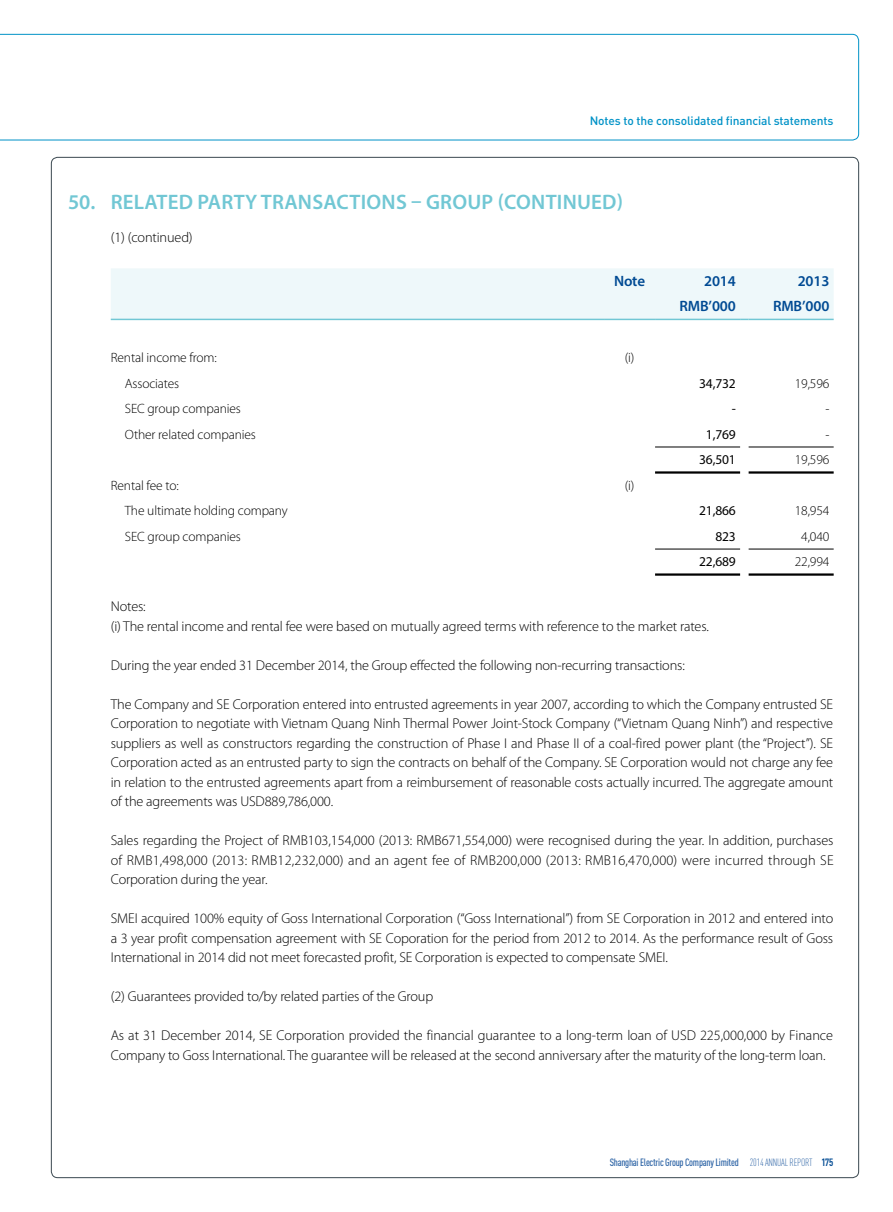
<style>
.page{position:relative;width:893px;height:1212px;background:#fff}
.page>*{position:absolute;margin:0;border:0;box-sizing:border-box;transform-origin:0 0}
.t1{font:600 21px "Myriad Pro";letter-spacing:.01em;color:#71c7d4}
.t2{font:600 15px "Myriad Pro";letter-spacing:-.01em;color:#004a93}
.t3{font:300 14.25px/19.5px "Myriad Pro";letter-spacing:-.01em;color:#000;text-align:justify}
.t4{font:300 13.5px "Myriad Pro";letter-spacing:-.01em;color:#000}
.t5{font:13.5px "Myriad Pro";letter-spacing:-.01em;color:#000}
.t6{font:500 12px "DIN";letter-spacing:-.01em;color:#0092c7}
.t7{font:500 10.5px "DIN Cond";letter-spacing:-.025em;color:#2c63a5}
.s1{font-weight:300}
.s2{font-weight:700;color:#004a93}
</style>
<div class="page">
<svg style="left:0;top:34px;width:859px;height:106px"></svg>
<hr style="left:655px;top:549px;width:85px;height:1px;background:#000">
<hr style="left:655px;top:573px;width:85px;height:3px;background:#000">
<hr style="left:749px;top:549px;width:85px;height:1px;background:#000">
<hr style="left:749px;top:573px;width:85px;height:3px;background:#000">
<div style="left:111px;top:268px;width:723px;height:52px;background:#eef8fa"></div>
<hr style="left:749px;top:319px;width:85px;height:1px;background:#71c7d4">
<hr style="left:655px;top:447px;width:85px;height:1px;background:#000">
<hr style="left:749px;top:447px;width:85px;height:1px;background:#000">
<hr style="left:655px;top:471px;width:85px;height:3px;background:#000">
<hr style="left:749px;top:471px;width:85px;height:3px;background:#000">
<p class="t6" style="left:590px;top:113px;width:245px">Notes to the consolidated financial statements</p>
<h1 class="t1" style="left:68px;top:189px;width:556px">50. RELATED PARTY TRANSACTIONS – GROUP (CONTINUED)</h1>
<p class="t3" style="left:111px;top:228px;width:83px">(1) (continued)</p>
<p class="t2" style="left:614px;top:272px;width:33px">NOTE</p>
<p class="t2" style="left:704px;top:272px;width:33px">2014</p>
<p class="t2" style="left:798px;top:272px;width:33px">2013</p>
<p class="t2" style="left:679px;top:297px;width:58px">RM B’000</p>
<p class="t2" style="left:773px;top:297px;width:58px">RM B’000</p>
<p class="t4" style="left:111px;top:350px;width:108px">Rental income from:</p>
<p class="t4" style="left:625px;top:350px;width:11px">(i)</p>
<p class="t4" style="left:125px;top:376px;width:56px">Associates</p>
<p class="t5" style="left:699px;top:375px;width:38px">34,732</p>
<p class="t4" style="left:795px;top:376px;width:36px">19,596</p>
<p class="t4" style="left:125px;top:401px;width:118px">SEC group companies</p>
<p class="t5" style="left:732px;top:400px;width:6px">-</p>
<p class="t4" style="left:825px;top:401px;width:6px">-</p>
<p class="t4" style="left:125px;top:427px;width:133px">Other related companies</p>
<p class="t5" style="left:706px;top:426px;width:31px">1,769</p>
<p class="t4" style="left:825px;top:427px;width:6px">-</p>
<p class="t5" style="left:699px;top:451px;width:38px">36,501</p>
<p class="t4" style="left:795px;top:452px;width:36px">19,596</p>
<p class="t4" style="left:111px;top:478px;width:70px">Rental fee to:</p>
<p class="t4" style="left:625px;top:478px;width:11px">(i)</p>
<p class="t4" style="left:125px;top:503px;width:164px">The ultimate holding company</p>
<p class="t5" style="left:699px;top:502px;width:38px">21,866</p>
<p class="t4" style="left:795px;top:503px;width:36px">18,954</p>
<p class="t4" style="left:125px;top:529px;width:118px">SEC group companies</p>
<p class="t5" style="left:715px;top:528px;width:22px">823</p>
<p class="t4" style="left:801px;top:529px;width:30px">4,040</p>
<p class="t5" style="left:699px;top:553px;width:38px">22,689</p>
<p class="t4" style="left:795px;top:554px;width:36px">22,994</p>
<p class="t3" style="left:111px;top:597px;width:600px">Notes:<br>(i) The rental income and rental fee were based on mutually agreed terms with reference to the market rates.</p>
<p class="t3" style="left:111px;top:656px;width:576px">During the year ended 31 December 2014, the Group effected the following non-recurring transactions:</p>
<p class="t3" style="left:111px;top:695px;width:724px">The Company and SE Corporation entered into entrusted agreements in year 2007, according to which the Company entrusted SE Corporation to negotiate with Vietnam Quang Ninh Thermal Power Joint-Stock Company (“Vietnam Quang Ninh”) and respective suppliers as well as constructors regarding the construction of Phase I and Phase II of a coal-fired power plant (the “Project”). SE Corporation acted as an entrusted party to sign the contracts on behalf of the Company. SE Corporation would not charge any fee in relation to the entrusted agreements apart from a reimbursement of reasonable costs actually incurred. The aggregate amount of the agreements was USD889,786,000.</p>
<p class="t3" style="left:111px;top:831px;width:724px">Sales regarding the Project of RMB103,154,000 (2013: RMB671,554,000) were recognised during the year. In addition, purchases of RMB1,498,000 (2013: RMB12,232,000) and an agent fee of RMB200,000 (2013: RMB16,470,000) were incurred through SE Corporation during the year.</p>
<p class="t3" style="left:111px;top:909px;width:724px">SMEI acquired 100% equity of Goss International Corporation (“Goss International”) from SE Corporation in 2012 and entered into a 3 year profit compensation agreement with SE Coporation for the period from 2012 to 2014. As the performance result of Goss International in 2014 did not meet forecasted profit, SE Corporation is expected to compensate SMEI.</p>
<p class="t3" style="left:111px;top:987px;width:324px">(2) Guarantees provided to/by related parties of the Group</p>
<p class="t3" style="left:111px;top:1026px;width:724px">As at 31 December 2014, SE Corporation provided the financial guarantee to a long-term loan of USD 225,000,000 by Finance<br>Company to Goss International. The guarantee will be released at the second anniversary after the maturity of the long-term loan.</p>
<p class="t7" style="left:610px;top:1156px;width:225px">Shanghai Electric Group Company Limited <span class="s1">2014 ANNUAL REPORT</span> <span class="s2">175</span></p>
</div>
